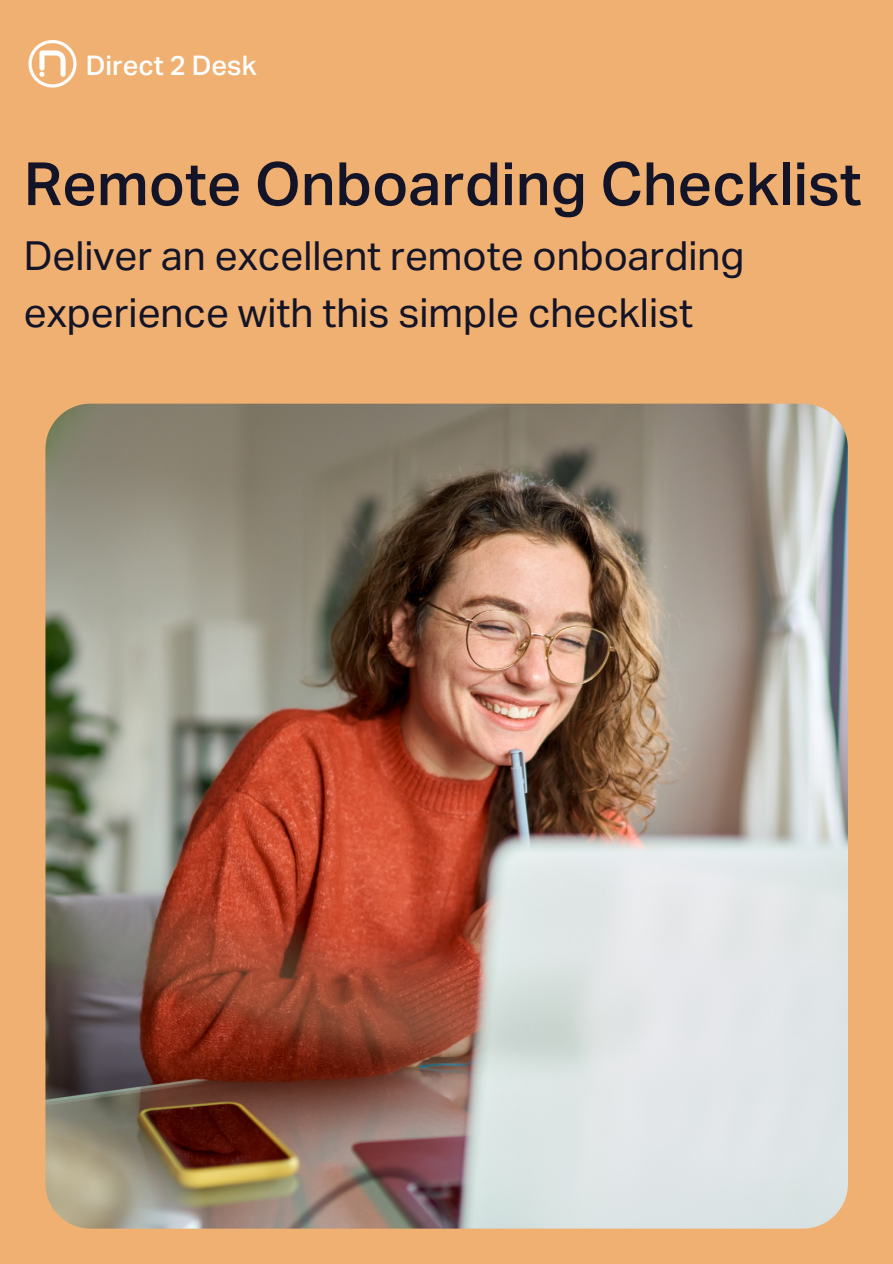
<style>
.page{position:relative;width:893px;height:1264px;background:#fff}
.page>*{position:absolute;margin:0;border:0;box-sizing:border-box;transform-origin:0 0}
.t1{font:500 59.7px "Aktiv Grotesk";color:#141428}
.t2{font:40.2px/56.2px "Aktiv Grotesk";color:#141428}
.t3{font:500 27.15px "Aktiv Grotesk";color:#fff}
</style>
<div class="page">
<div style="left:0;top:0;width:892px;height:1263px;background:#efb071"></div>
<img style="left:45px;top:403px;width:802px;height:825px;border-radius:45px">
<img style="left:28px;top:41px;width:49px;height:47px">
<p class="t3" style="left:86px;top:53px;width:172px">Direct 2 Desk</p>
<p class="t1" style="left:24px;top:158px;width:839px">Remote Onboarding Checklist</p>
<p class="t2" style="left:24px;top:231px;width:722px">Deliver an excellent remote onboarding experience with this simple checklist</p>
</div>
